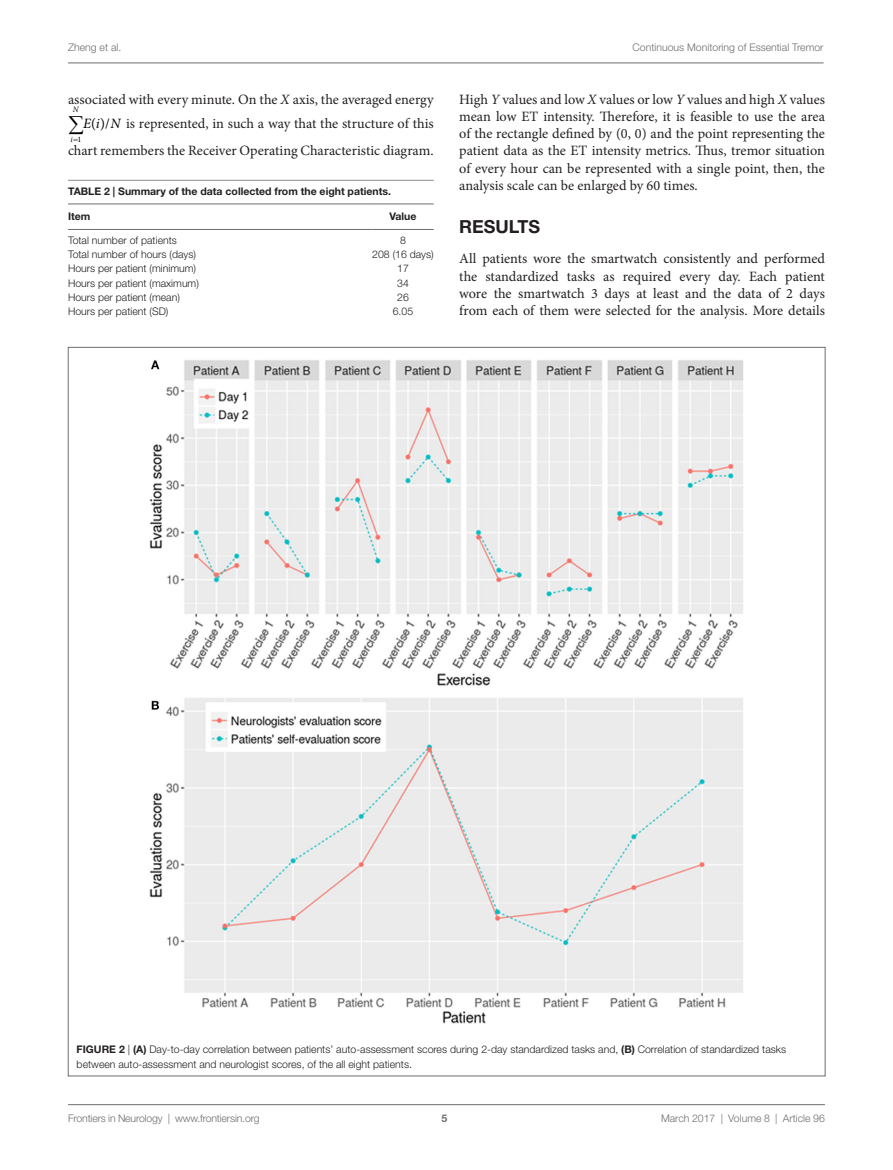
<style>
.page{position:relative;width:893px;height:1170px;background:#fff}
.page>*{position:absolute;margin:0;border:0;box-sizing:border-box;transform-origin:0 0}
.t1{font:700 18px "Helvetica Neue LT Std";color:#231f20}
.t2{font:14.25px/17.2px "Minion Pro";color:#231f20;text-align:justify}
.t3{font:italic 14.25px "Minion Pro";color:#000}
.t4{font:300 10.5px/14.2px "Helvetica Neue LT Std";color:#231f20}
.t5{font:300 10.5px "Helvetica Neue LT Std";color:#6c6d70}
.t6{font:700 10.5px "Helvetica Neue LT Std";color:#231f20}
.t7{font:700 10.5px "Helvetica Neue LT Std";color:#6c6d70}
.t8{font:italic 8.25px "Minion Pro";color:#000}
.t9{font:8.25px "Minion Pro";color:#000}
.s1{font-style:italic}
.s2{color:#000}
.s3{font-weight:700}
</style>
<div class="page">
<hr style="left:68px;top:180px;width:366px;height:1px;background:#8a8c8f">
<hr style="left:68px;top:204px;width:304px;height:1px;background:#6c6d70">
<hr style="left:372px;top:204px;width:62px;height:1px;background:#6c6d70">
<hr style="left:68px;top:229px;width:304px;height:1px;background:#6c6d70">
<hr style="left:372px;top:229px;width:62px;height:1px;background:#6c6d70">
<img style="left:149px;top:360px;width:594px;height:663px">
<hr style="left:68px;top:1104px;width:757px;height:1px;background:#6c6d70">
<hr style="left:68px;top:63px;width:755px;height:1px;background:#6c6d70">
<p class="t5" style="left:68px;top:41px;width:55px">Zheng et al.</p>
<p class="t5" style="left:633px;top:41px;width:192px">Continuous Monitoring of Essential Tremor</p>
<p class="t2" style="left:68px;top:90px;width:367px">associated with every minute. On the <span class="s1">X</span> axis, the averaged energy</p>
<p class="t8" style="left:71px;top:133px;width:4px">i</p>
<p class="t8" style="left:73px;top:104px;width:7px">N</p>
<p class="t2" style="left:68px;top:110px;width:367px;line-height:27px;text-align:right"><span class="s2">( )/</span> is represented, in such a way that the structure of this chart remembers the Receiver Operating Characteristic diagram.</p>
<p class="t3" style="left:83px;top:113px;width:39px">Ei N</p>
<p class="t9" style="left:78px;top:134px;width:5px">1</p>
<p class="t6" style="left:68px;top:185px;width:324px">Table 2 | Summary of the data collected from the eight patients.</p>
<p class="t6" style="left:68px;top:210px;width:24px">Item</p>
<p class="t6" style="left:389px;top:210px;width:29px">Value</p>
<p class="t4" style="left:68px;top:233px;width:110px">Total number of patients</p>
<p class="t4" style="left:400px;top:233px;width:7px">8</p>
<p class="t4" style="left:68px;top:247px;width:129px">Total number of hours (days)</p>
<p class="t4" style="left:372px;top:247px;width:63px">208 (16 days)</p>
<p class="t4" style="left:68px;top:261px;width:129px">Hours per patient (minimum)</p>
<p class="t4" style="left:397px;top:261px;width:13px">17</p>
<p class="t4" style="left:68px;top:275px;width:132px">Hours per patient (maximum)</p>
<p class="t4" style="left:397px;top:275px;width:13px">34</p>
<p class="t4" style="left:68px;top:290px;width:113px">Hours per patient (mean)</p>
<p class="t4" style="left:397px;top:290px;width:13px">26</p>
<p class="t4" style="left:68px;top:304px;width:102px">Hours per patient (SD)</p>
<p class="t4" style="left:393px;top:304px;width:22px">6.05</p>
<p class="t2" style="left:459px;top:90px;width:367px">High <span class="s1">Y</span> values and low <span class="s1">X</span> values or low <span class="s1">Y</span> values and high <span class="s1">X</span> values mean low ET intensity. Therefore, it is feasible to use the area of the rectangle defined by (0, 0) and the point representing the patient data as the ET intensity metrics. Thus, tremor situation of every hour can be represented with a single point, then, the analysis scale can be enlarged by 60 times.</p>
<p class="t1" style="left:459px;top:216px;width:13px">RES</p>
<p class="t1" style="left:496px;top:216px;width:45px">ULTS</p>
<p class="t2" style="left:459px;top:250px;width:367px">All patients wore the smartwatch consistently and performed the standardized tasks as required every day. Each patient wore the smartwatch 3 days at least and the data of 2 days from each of them were selected for the analysis. More details</p>
<p class="t4" style="left:77px;top:1042px;width:711px"><span class="s3">Figure 2</span> | <span class="s3">(A)</span> Day-to-day correlation between patients’ auto-assessment scores during 2-day standardized tasks and, <span class="s3">(B)</span> Correlation of standardized tasks between auto-assessment and neurologist scores, of the all eight patients.</p>
<p class="t5" style="left:68px;top:1111px;width:193px">Frontiers in Neurology | www.frontiersin.org</p>
<p class="t5" style="left:661px;top:1111px;width:165px">March 2017 | Volume 8 | Article 96</p>
<p class="t7" style="left:441px;top:1111px;width:7px">5</p>
</div>
